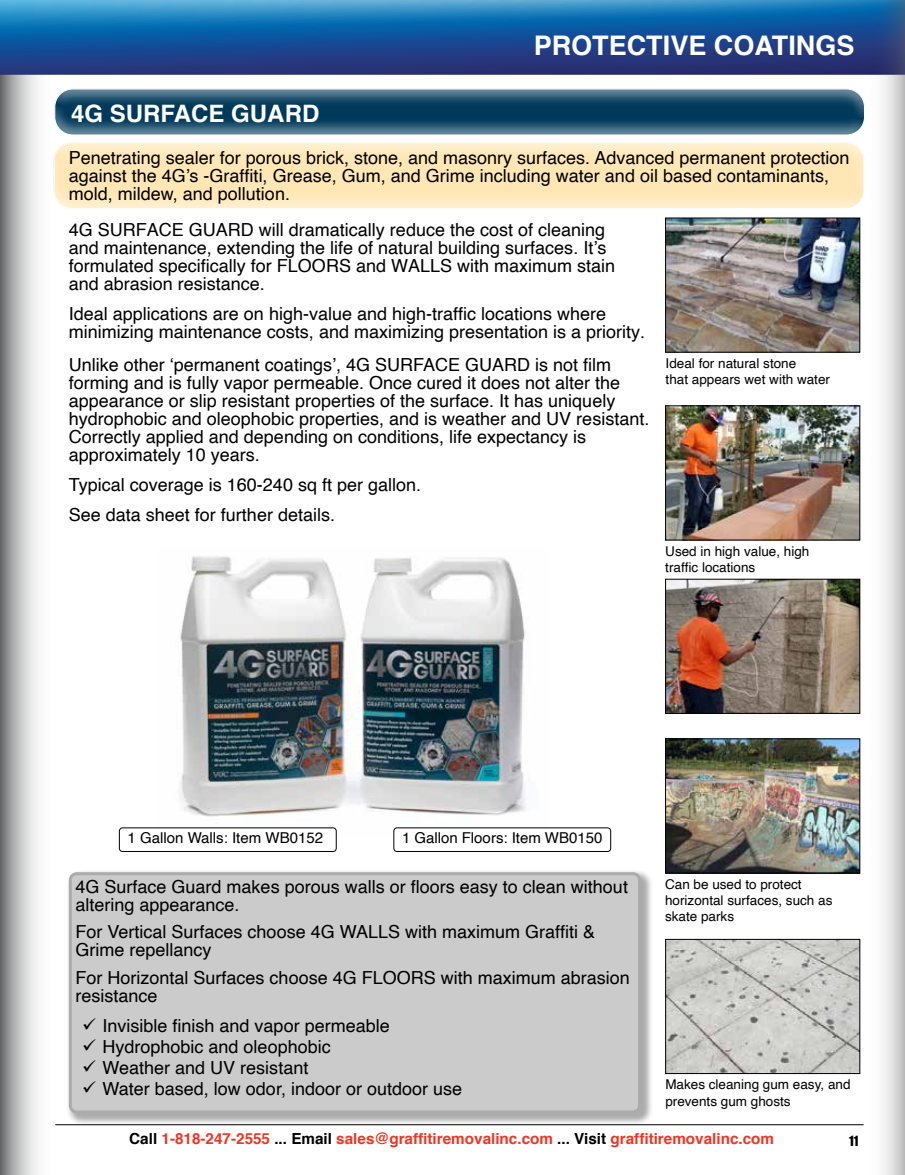
<style>
.page{position:relative;width:905px;height:1175px;background:#fff}
.page>*{position:absolute;margin:0;border:0;box-sizing:border-box;transform-origin:0 0}
.t1{font:700 27px "Helvetica";color:#fff}
.t2{font:700 24px "Helvetica";color:#fff}
.t3{font:18px/18px "Helvetica";color:#000}
.t4{font:700 15.3px "Helvetica";color:#ee3524}
.t5{font:15px "Helvetica";color:#000}
.t6{font:13.5px/16.2px "Helvetica";color:#000}
.t7{font:12.9px "Impact";color:#000;scale:.94 1}
.s1{color:#000}
</style>
<div class="page">
<svg style="left:0;top:75px;width:38px;height:1099px;background:#b8b9ba"></svg>
<svg style="left:0;top:0;width:865px;height:75px;background:#1f5a9d"></svg>
<svg style="left:865px;top:0;width:39px;height:1174px"></svg>
<div style="left:52px;top:88px;width:813px;height:50px;background:#000;opacity:.23"></div>
<hr style="left:55px;top:1124px;width:808px;height:1px;background:#000">
<svg style="left:65px;top:871px;width:588px;height:254px"></svg>
<div style="left:70px;top:873px;width:569px;height:239px;background:#cbcbcc;border-radius:6px"></div>
<div style="left:69px;top:872px;width:572px;height:241px;border:3px solid #000;border-radius:6px"></div>
<img style="left:179px;top:556px;width:347px;height:277px">
<div style="left:51px;top:142px;width:813px;height:69px;background:#000;opacity:.23"></div>
<div style="left:393px;top:827px;width:218px;height:25px;border:1px solid #000;border-radius:3px"></div>
<div style="left:119px;top:827px;width:217px;height:25px;border:1px solid #000;border-radius:3px"></div>
<img style="left:667px;top:220px;width:191px;height:130px">
<div style="left:665px;top:218px;width:195px;height:134px;border:1px solid #000"></div>
<img style="left:667px;top:941px;width:191px;height:130px">
<div style="left:665px;top:939px;width:195px;height:134px;border:1px solid #000"></div>
<img style="left:667px;top:740px;width:191px;height:131px">
<div style="left:665px;top:738px;width:195px;height:135px;border:1px solid #000"></div>
<img style="left:667px;top:407px;width:191px;height:131px">
<div style="left:665px;top:405px;width:195px;height:135px;border:1px solid #000"></div>
<img style="left:667px;top:581px;width:191px;height:130px">
<div style="left:665px;top:579px;width:195px;height:134px;border:1px solid #000"></div>
<h1 class="t1" style="left:533px;top:24px;width:322px">PROTECTIVE COATINGS</h1>
<h2 class="t2" style="left:71px;top:95px;width:250px">4G SURFACE GUARD</h2>
<p class="t3" style="left:69px;top:149px;width:782px">Penetrating sealer for porous brick, stone, and masonry surfaces. Advanced permanent protection against the 4G’s -Graffiti, Grease, Gum, and Grime including water and oil based contaminants, mold, mildew, and pollution.</p>
<p class="t3" style="left:69px;top:221px;width:548px">4G SURFACE GUARD will dramatically reduce the cost of cleaning and maintenance, extending the life of natural building surfaces. It’s formulated specifically for FLOORS and WALLS with maximum stain and abrasion resistance.</p>
<p class="t3" style="left:69px;top:305px;width:578px">Ideal applications are on high-value and high-traffic locations where minimizing maintenance costs, and maximizing presentation is a priority.</p>
<p class="t3" style="left:69px;top:356px;width:582px">Unlike other ‘permanent coatings’, 4G SURFACE GUARD is not film forming and is fully vapor permeable. Once cured it does not alter the appearance or slip resistant properties of the surface. It has uniquely hydrophobic and oleophobic properties, and is weather and UV resistant.<br>Correctly applied and depending on conditions, life expectancy is approximately 10 years.</p>
<p class="t3" style="left:69px;top:470px;width:354px;line-height:30px">Typical coverage is 160-240 sq ft per gallon.<br>See data sheet for further details.</p>
<p class="t6" style="left:665px;top:355px;width:166px">Ideal for natural stone<br>that appears wet with water</p>
<p class="t6" style="left:665px;top:543px;width:146px">Used in high value, high traffic locations</p>
<p class="t5" style="left:128px;top:826px;width:197px">1 Gallon Walls: Item WB0152</p>
<p class="t5" style="left:402px;top:826px;width:202px">1 Gallon Floors: Item WB0150</p>
<p class="t3" style="left:75px;top:878px;width:554px">4G Surface Guard makes porous walls or floors easy to clean without altering appearance.</p>
<p class="t3" style="left:75px;top:923px;width:521px">For Vertical Surfaces choose 4G WALLS with maximum Graffiti &amp;<br>Grime repellancy</p>
<p class="t3" style="left:75px;top:968px;width:556px">For Horizontal Surfaces choose 4G FLOORS with maximum abrasion resistance</p>
<p class="t3" style="left:102px;top:1015px;width:361px;line-height:21px">Invisible finish and vapor permeable Hydrophobic and oleophobic<br>Weather and UV resistant<br>Water based, low odor, indoor or outdoor use</p>
<p class="t6" style="left:665px;top:876px;width:169px">Can be used to protect horizontal surfaces, such as skate parks</p>
<p class="t6" style="left:665px;top:1077px;width:187px">Makes cleaning gum easy, and prevents gum ghosts</p>
<p class="t4" style="left:129px;top:1126px;width:646px"><span class="s1">Call</span> 1-818-247-2555 <span class="s1">... Email</span> sales@graffitiremovalinc.com <span class="s1">... Visit</span> graffitiremovalinc.com</p>
<p class="t7" style="left:849px;top:1130px;width:11px">11</p>
</div>
